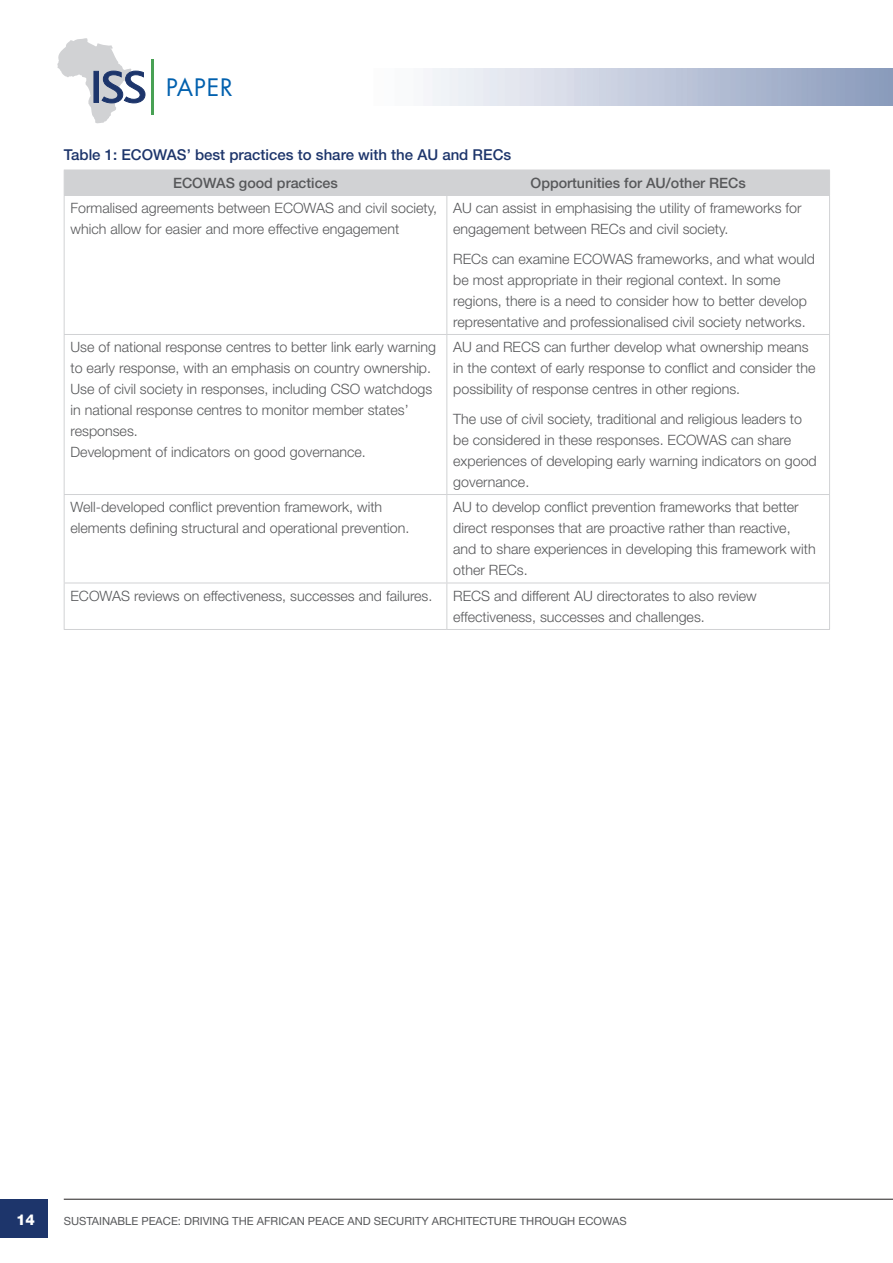
<style>
.page{position:relative;width:893px;height:1263px;background:#fff}
.page>*{position:absolute;margin:0;border:0;box-sizing:border-box;transform-origin:0 0}
.t1{font:23.4px "Futura Std";letter-spacing:.04em;color:#0160ae}
.Figure_title{font:500 15px "Helvetica Neue LT Std";color:#1d356b}
.t2{font:800 15px "Helvetica Neue LT Std";color:#fff}
.BODY{font:300 14.25px/21px "Helvetica Neue LT Std";color:#57585a}
.BODY-2{font:500 14.25px "Helvetica Neue LT Std";color:#57585a}
.t3{font:11.25px "Helvetica Neue LT Std";color:#57585a}
</style>
<div class="page">
<div style="left:0;top:1199px;width:48px;height:38px;background:#1d356b"></div>
<hr style="left:64px;top:1199px;width:829px;height:1px;background:#231f20">
<hr style="left:151px;top:59px;width:3px;height:56px;background:#48a154">
<svg style="left:57px;top:38px;width:89px;height:86px"></svg>
<div style="left:64px;top:170px;width:766px;height:25px;background:#d1d2d4"></div>
<hr style="left:64px;top:195px;width:383px;height:1px;background:#d1d2d4">
<hr style="left:64px;top:196px;width:1px;height:138px;background:#d1d2d4">
<hr style="left:447px;top:195px;width:383px;height:1px;background:#d1d2d4">
<hr style="left:446px;top:196px;width:1px;height:138px;background:#d1d2d4">
<hr style="left:829px;top:196px;width:1px;height:138px;background:#d1d2d4">
<hr style="left:64px;top:334px;width:383px;height:1px;background:#d1d2d4">
<hr style="left:64px;top:335px;width:1px;height:159px;background:#d1d2d4">
<hr style="left:447px;top:334px;width:383px;height:1px;background:#d1d2d4">
<hr style="left:446px;top:335px;width:1px;height:159px;background:#d1d2d4">
<hr style="left:829px;top:335px;width:1px;height:159px;background:#d1d2d4">
<hr style="left:64px;top:494px;width:383px;height:1px;background:#d1d2d4">
<hr style="left:64px;top:495px;width:1px;height:88px;background:#d1d2d4">
<hr style="left:447px;top:494px;width:383px;height:1px;background:#d1d2d4">
<hr style="left:446px;top:495px;width:1px;height:88px;background:#d1d2d4">
<hr style="left:829px;top:495px;width:1px;height:88px;background:#d1d2d4">
<hr style="left:64px;top:583px;width:383px;height:1px;background:#d1d2d4">
<hr style="left:64px;top:583px;width:1px;height:46px;background:#d1d2d4">
<hr style="left:447px;top:583px;width:383px;height:1px;background:#d1d2d4">
<hr style="left:446px;top:583px;width:1px;height:46px;background:#d1d2d4">
<hr style="left:829px;top:583px;width:1px;height:46px;background:#d1d2d4">
<hr style="left:64px;top:629px;width:383px;height:1px;background:#d1d2d4">
<hr style="left:447px;top:629px;width:383px;height:1px;background:#d1d2d4">
<h1 class="t1" style="left:166px;top:72px;width:68px">PAPER</h1>
<p class="Figure_title" style="left:64px;top:146px;width:449px">Table 1: ECOWAS’ best practices to share with the AU and RECs</p>
<p class="BODY-2" style="left:173px;top:174px;width:166px">ECOWAS good practices</p>
<p class="BODY-2" style="left:530px;top:174px;width:217px">Opportunities for AU/other RECs</p>
<p class="BODY" style="left:71px;top:197px;width:215px">Formalised agreements between ECO</p>
<p class="BODY" style="left:71px;top:197px;width:368px;text-indent:233px">WAS and civil society, which allow for easier and more effective engagement</p>
<p class="BODY" style="left:453px;top:197px;width:350px">AU can assist in emphasising the utility of frameworks for engagement between REC</p>
<p class="BODY" style="left:619px;top:218px;width:111px">s and civil society.</p>
<p class="BODY" style="left:71px;top:336px;width:367px">Use of national response centres to better link early warning to early response, with an emphasis on country ownership.</p>
<p class="BODY" style="left:71px;top:378px;width:363px">Use of civil society in responses, including CSO watchdogs in national response centres to monitor member states’ responses.</p>
<p class="BODY" style="left:71px;top:441px;width:297px">Development of indicators on good governance.</p>
<p class="BODY" style="left:453px;top:248px;width:363px;text-indent:149px">WAS frameworks, and what would be most appropriate in their regional context. In some regions, there is a need to consider how to better develop representative and professionalised civil society networks.</p>
<p class="BODY" style="left:453px;top:248px;width:10px">REC</p>
<p class="BODY" style="left:481px;top:248px;width:103px">s can examine ECO</p>
<p class="BODY" style="left:453px;top:336px;width:60px">AU and REC</p>
<p class="BODY" style="left:453px;top:336px;width:364px;text-indent:78px">S can further develop what ownership means in the context of early response to conflict and consider the possibility of response centres in other regions.</p>
<p class="BODY" style="left:453px;top:408px;width:350px">The use of civil society, traditional and religious leaders to be considered in these responses. ECO</p>
<p class="BODY" style="left:453px;top:429px;width:365px;text-indent:243px">WAS can share experiences of developing early warning indicators on good governance.</p>
<p class="BODY" style="left:71px;top:496px;width:340px">Well-developed conflict prevention framework, with elements defining structural and operational prevention.</p>
<p class="BODY" style="left:453px;top:496px;width:364px">AU to develop conflict prevention frameworks that better direct responses that are proactive rather than reactive, and to share experiences in developing this framework with other REC</p>
<p class="BODY" style="left:517px;top:559px;width:12px">s.</p>
<p class="BODY" style="left:71px;top:585px;width:11px">ECO</p>
<p class="BODY" style="left:100px;top:585px;width:334px">WAS reviews on effectiveness, successes and failures.</p>
<p class="BODY" style="left:453px;top:585px;width:10px">REC</p>
<p class="BODY" style="left:453px;top:585px;width:305px;text-indent:28px">S and different AU directorates to also review effectiveness, successes and challenges.</p>
<p class="t2" style="left:16px;top:1211px;width:20px">14</p>
<p class="t3" style="left:64px;top:1214px;width:524px">SUSTAINABLE PEACE: DRIVING THE AFRICAN PEACE AND SECURITY ARCHITECTURE THROUGH ECO</p>
<p class="t3" style="left:602px;top:1214px;width:26px">WAS</p>
</div>
